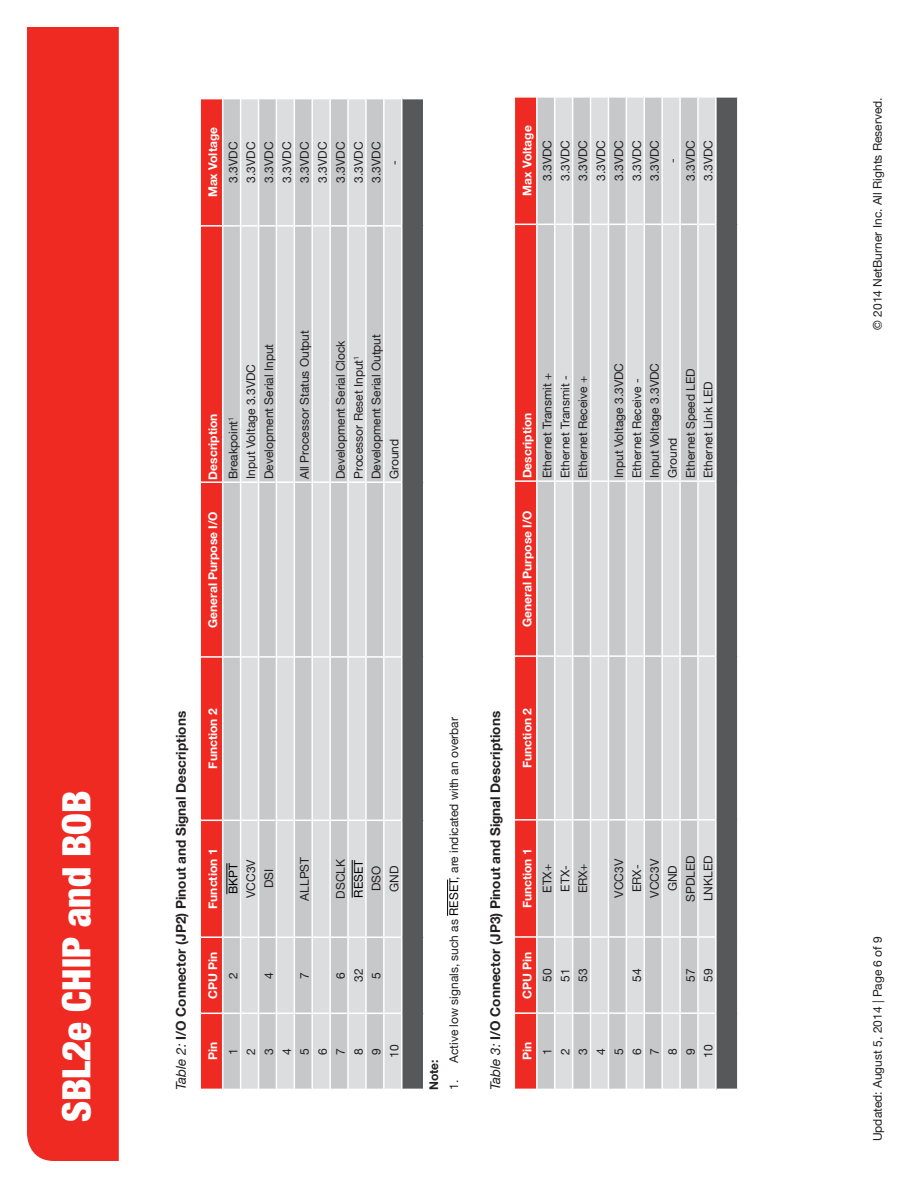
<style>
.page{position:relative;width:918px;height:1188px;background:#fff}
.page>*{position:absolute;margin:0;border:0;box-sizing:border-box;transform-origin:0 0}
.t1{font:900 condensed 39px "Helvetica Neue";color:#fff}
.t2{font:700 13.5px "Helvetica Neue";color:#231f20}
.t3{font:12px "Helvetica Neue";color:#231f20}
.t4{font:700 12px "Helvetica Neue";color:#fff}
.t5{font:12px "Helvetica Neue";color:#000}
.t6{font:700 12px "Helvetica Neue";color:#231f20}
.s1{font-weight:400;font-style:italic}
.s2{color:#000}
</style>
<div class="page">
<div style="left:27px;top:27px;width:92px;height:1134px;background:#ee2a23"></div>
<hr style="left:447px;top:880px;width:1px;height:36px;background:#000">
<svg style="left:200px;top:98px;width:223px;height:991px;background:#ccbbbc"></svg>
<hr style="left:227px;top:863px;width:1px;height:31px;background:#000">
<hr style="left:352px;top:860px;width:1px;height:38px;background:#000">
<svg style="left:514px;top:97px;width:223px;height:993px;background:#ccbbbc"></svg>
<h1 class="t1" style="left:52px;top:1122px;width:333px;rotate:-90deg">SBL2e CHIP and BOB</h1>
<p class="t4" style="left:206px;top:197px;width:72px;rotate:-90deg">Max Voltage</p>
<p class="t3" style="left:226px;top:183px;width:43px;rotate:-90deg">3.3VDC</p>
<p class="t3" style="left:244px;top:183px;width:43px;rotate:-90deg">3.3VDC</p>
<p class="t3" style="left:262px;top:183px;width:43px;rotate:-90deg">3.3VDC</p>
<p class="t3" style="left:280px;top:183px;width:43px;rotate:-90deg">3.3VDC</p>
<p class="t3" style="left:298px;top:183px;width:43px;rotate:-90deg">3.3VDC</p>
<p class="t3" style="left:315px;top:183px;width:43px;rotate:-90deg">3.3VDC</p>
<p class="t3" style="left:333px;top:183px;width:43px;rotate:-90deg">3.3VDC</p>
<p class="t3" style="left:351px;top:183px;width:43px;rotate:-90deg">3.3VDC</p>
<p class="t3" style="left:369px;top:183px;width:43px;rotate:-90deg">3.3VDC</p>
<p class="t3" style="left:387px;top:165px;width:6px;rotate:-90deg">-</p>
<p class="t4" style="left:520px;top:196px;width:72px;rotate:-90deg">Max Voltage</p>
<p class="t3" style="left:540px;top:181px;width:43px;rotate:-90deg">3.3VDC</p>
<p class="t3" style="left:558px;top:181px;width:43px;rotate:-90deg">3.3VDC</p>
<p class="t3" style="left:576px;top:181px;width:43px;rotate:-90deg">3.3VDC</p>
<p class="t3" style="left:594px;top:181px;width:43px;rotate:-90deg">3.3VDC</p>
<p class="t3" style="left:612px;top:181px;width:43px;rotate:-90deg">3.3VDC</p>
<p class="t3" style="left:630px;top:181px;width:43px;rotate:-90deg">3.3VDC</p>
<p class="t3" style="left:647px;top:181px;width:43px;rotate:-90deg">3.3VDC</p>
<p class="t3" style="left:665px;top:163px;width:6px;rotate:-90deg">-</p>
<p class="t3" style="left:683px;top:181px;width:43px;rotate:-90deg">3.3VDC</p>
<p class="t3" style="left:701px;top:181px;width:43px;rotate:-90deg">3.3VDC</p>
<p class="t4" style="left:206px;top:480px;width:67px;rotate:-90deg">Description</p>
<p class="t3" style="left:262px;top:479px;width:137px;rotate:-90deg">Development Serial Input</p>
<p class="t3" style="left:244px;top:479px;width:116px;rotate:-90deg">Input Voltage 3.3VDC</p>
<p class="t3" style="left:226px;top:479px;width:64px;rotate:-90deg">Breakpoint<sup>1</sup></p>
<p class="t4" style="left:206px;top:628px;width:118px;rotate:-90deg">General Purpose I/O</p>
<p class="t3" style="left:298px;top:479px;width:150px;rotate:-90deg">All Processor Status Output</p>
<p class="t3" style="left:369px;top:479px;width:146px;rotate:-90deg">Development Serial Output</p>
<p class="t3" style="left:333px;top:479px;width:140px;rotate:-90deg">Development Serial Clock</p>
<p class="t3" style="left:351px;top:479px;width:125px;rotate:-90deg">Processor Reset Input<sup>1</sup></p>
<p class="t3" style="left:387px;top:479px;width:42px;rotate:-90deg">Ground</p>
<p class="t4" style="left:520px;top:478px;width:67px;rotate:-90deg">Description</p>
<p class="t3" style="left:540px;top:478px;width:106px;rotate:-90deg">Ethernet Transmit +</p>
<p class="t3" style="left:558px;top:478px;width:104px;rotate:-90deg">Ethernet Transmit -</p>
<p class="t3" style="left:576px;top:478px;width:103px;rotate:-90deg">Ethernet Receive +</p>
<p class="t4" style="left:520px;top:627px;width:118px;rotate:-90deg">General Purpose I/O</p>
<p class="t3" style="left:612px;top:478px;width:116px;rotate:-90deg">Input Voltage 3.3VDC</p>
<p class="t3" style="left:630px;top:478px;width:101px;rotate:-90deg">Ethernet Receive -</p>
<p class="t3" style="left:647px;top:478px;width:116px;rotate:-90deg">Input Voltage 3.3VDC</p>
<p class="t3" style="left:665px;top:478px;width:42px;rotate:-90deg">Ground</p>
<p class="t3" style="left:683px;top:478px;width:111px;rotate:-90deg">Ethernet Speed LED</p>
<p class="t3" style="left:701px;top:478px;width:98px;rotate:-90deg">Ethernet Link LED</p>
<p class="t2" style="left:173px;top:1090px;width:381px;rotate:-90deg"><span class="s1">Table 2:</span> I/O Connector (JP2) Pinout and Signal Descriptions</p>
<p class="t4" style="left:206px;top:769px;width:62px;rotate:-90deg">Function 2</p>
<p class="t4" style="left:206px;top:909px;width:62px;rotate:-90deg">Function 1</p>
<p class="t5" style="left:226px;top:894px;width:32px;rotate:-90deg">BKPT</p>
<p class="t3" style="left:244px;top:898px;width:40px;rotate:-90deg">VCC3V</p>
<p class="t3" style="left:262px;top:888px;width:21px;rotate:-90deg">DSI</p>
<p class="t4" style="left:206px;top:999px;width:49px;rotate:-90deg">CPU Pin</p>
<p class="t3" style="left:226px;top:979px;width:8px;rotate:-90deg">2</p>
<p class="t3" style="left:262px;top:979px;width:8px;rotate:-90deg">4</p>
<p class="t3" style="left:298px;top:901px;width:45px;rotate:-90deg">ALLPST</p>
<p class="t3" style="left:333px;top:899px;width:41px;rotate:-90deg">DSCLK</p>
<p class="t5" style="left:351px;top:898px;width:39px;rotate:-90deg">RESET</p>
<p class="t3" style="left:369px;top:891px;width:27px;rotate:-90deg">DSO</p>
<p class="t3" style="left:387px;top:892px;width:28px;rotate:-90deg">GND</p>
<p class="t3" style="left:298px;top:979px;width:8px;rotate:-90deg">7</p>
<p class="t3" style="left:333px;top:979px;width:8px;rotate:-90deg">6</p>
<p class="t3" style="left:351px;top:982px;width:15px;rotate:-90deg">32</p>
<p class="t3" style="left:369px;top:979px;width:8px;rotate:-90deg">5</p>
<p class="t4" style="left:206px;top:1060px;width:20px;rotate:-90deg">Pin</p>
<p class="t3" style="left:226px;top:1055px;width:8px;rotate:-90deg">1</p>
<p class="t3" style="left:244px;top:1055px;width:8px;rotate:-90deg">2</p>
<p class="t3" style="left:262px;top:1055px;width:8px;rotate:-90deg">3</p>
<p class="t3" style="left:280px;top:1055px;width:8px;rotate:-90deg">4</p>
<p class="t3" style="left:298px;top:1055px;width:8px;rotate:-90deg">5</p>
<p class="t3" style="left:315px;top:1055px;width:8px;rotate:-90deg">6</p>
<p class="t3" style="left:333px;top:1055px;width:8px;rotate:-90deg">7</p>
<p class="t3" style="left:351px;top:1055px;width:8px;rotate:-90deg">8</p>
<p class="t3" style="left:369px;top:1055px;width:8px;rotate:-90deg">9</p>
<p class="t3" style="left:387px;top:1058px;width:15px;rotate:-90deg">10</p>
<p class="t6" style="left:427px;top:1090px;width:32px;rotate:-90deg">Note:</p>
<p class="t3" style="left:447px;top:1090px;width:374px;rotate:-90deg">1. Active low signals, such as <span class="s2">RESET</span>, are indicated with an overbar</p>
<p class="t2" style="left:487px;top:1090px;width:381px;rotate:-90deg"><span class="s1">Table 3:</span> I/O Connector (JP3) Pinout and Signal Descriptions</p>
<p class="t4" style="left:520px;top:768px;width:62px;rotate:-90deg">Function 2</p>
<p class="t4" style="left:520px;top:908px;width:62px;rotate:-90deg">Function 1</p>
<p class="t3" style="left:540px;top:893px;width:30px;rotate:-90deg">ETX+</p>
<p class="t3" style="left:558px;top:892px;width:28px;rotate:-90deg">ETX-</p>
<p class="t3" style="left:576px;top:893px;width:32px;rotate:-90deg">ERX+</p>
<p class="t4" style="left:520px;top:999px;width:49px;rotate:-90deg">CPU Pin</p>
<p class="t3" style="left:540px;top:982px;width:15px;rotate:-90deg">50</p>
<p class="t3" style="left:558px;top:982px;width:15px;rotate:-90deg">51</p>
<p class="t3" style="left:576px;top:982px;width:15px;rotate:-90deg">53</p>
<p class="t3" style="left:612px;top:898px;width:40px;rotate:-90deg">VCC3V</p>
<p class="t3" style="left:630px;top:892px;width:29px;rotate:-90deg">ERX-</p>
<p class="t3" style="left:647px;top:898px;width:40px;rotate:-90deg">VCC3V</p>
<p class="t3" style="left:665px;top:891px;width:28px;rotate:-90deg">GND</p>
<p class="t3" style="left:683px;top:902px;width:48px;rotate:-90deg">SPDLED</p>
<p class="t3" style="left:701px;top:901px;width:47px;rotate:-90deg">LNKLED</p>
<p class="t3" style="left:630px;top:982px;width:15px;rotate:-90deg">54</p>
<p class="t3" style="left:683px;top:982px;width:15px;rotate:-90deg">57</p>
<p class="t3" style="left:701px;top:982px;width:15px;rotate:-90deg">59</p>
<p class="t4" style="left:520px;top:1060px;width:20px;rotate:-90deg">Pin</p>
<p class="t3" style="left:540px;top:1055px;width:8px;rotate:-90deg">1</p>
<p class="t3" style="left:558px;top:1055px;width:8px;rotate:-90deg">2</p>
<p class="t3" style="left:576px;top:1055px;width:8px;rotate:-90deg">3</p>
<p class="t3" style="left:594px;top:1055px;width:8px;rotate:-90deg">4</p>
<p class="t3" style="left:612px;top:1055px;width:8px;rotate:-90deg">5</p>
<p class="t3" style="left:630px;top:1055px;width:8px;rotate:-90deg">6</p>
<p class="t3" style="left:647px;top:1055px;width:8px;rotate:-90deg">7</p>
<p class="t3" style="left:665px;top:1055px;width:8px;rotate:-90deg">8</p>
<p class="t3" style="left:683px;top:1055px;width:8px;rotate:-90deg">9</p>
<p class="t3" style="left:701px;top:1058px;width:15px;rotate:-90deg">10</p>
<p class="t3" style="left:870px;top:330px;width:234px;rotate:-90deg">© 2014 NetBurner Inc. All Rights Reserved.</p>
<p class="t3" style="left:870px;top:1141px;width:207px;rotate:-90deg">Updated: August 5, 2014 | Page 6 of 9</p>
</div>
